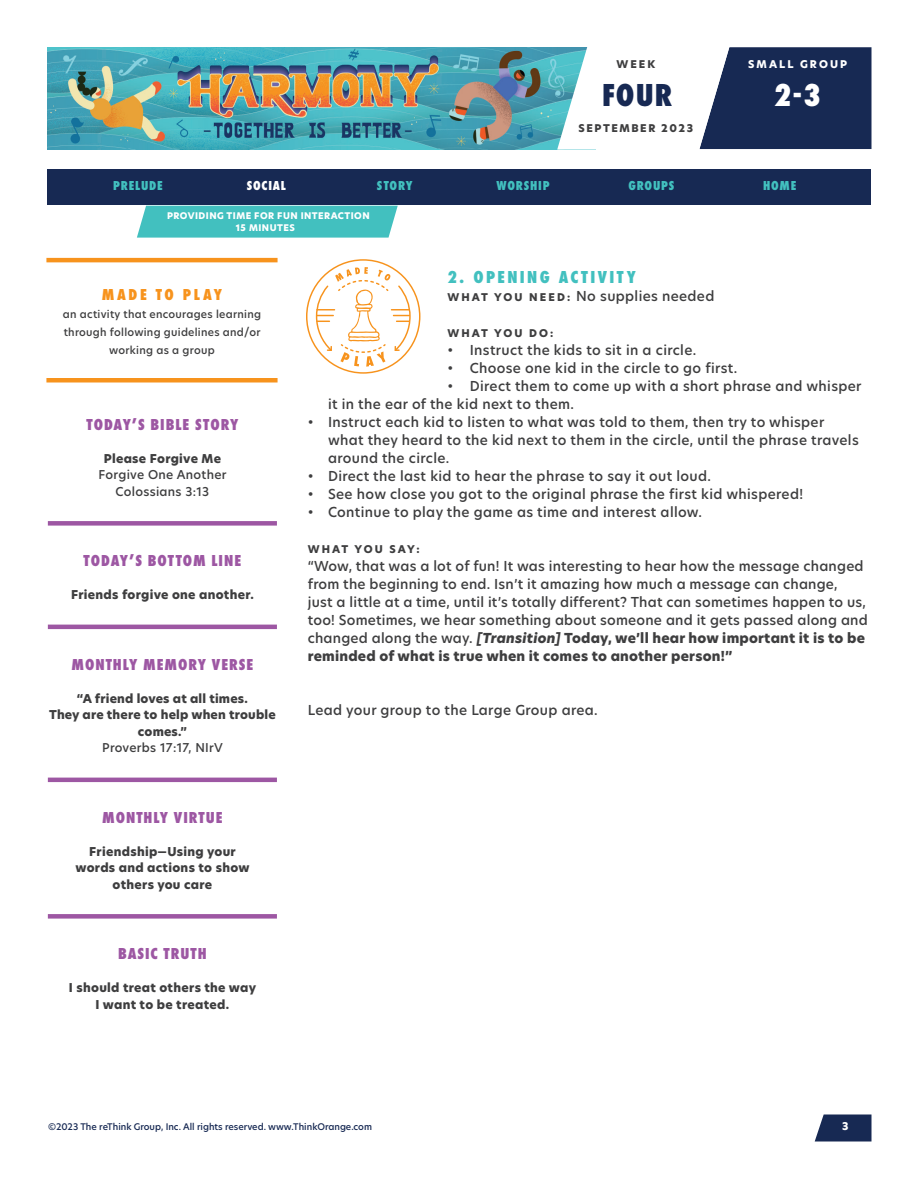
<style>
.page{position:relative;width:918px;height:1188px;background:#fff}
.page>*{position:absolute;margin:0;border:0;box-sizing:border-box;transform-origin:0 0}
.t1{font:800 33px "Futura PT Cond";color:#172953}
.t2{font:800 33px "Futura PT Cond";color:#fff}
.Paragraph_Style_1{font:800 18px "Futura PT Cond";letter-spacing:.135em;color:#42c0bf}
.t3{font:800 16.5px "Futura PT Cond";letter-spacing:.06em;color:#9d57a3}
.Paragraph_Style_1-2{font:800 16.5px "Futura PT Cond";letter-spacing:.16em;color:#f7931d}
.Paragraph_Style_1-3{font:500 13.5px/18px "New Hero";letter-spacing:.025em;color:#3e3e3f}
.t4{font:800 13.5px "Futura PT Cond";letter-spacing:.06em;color:#42c0bf}
.t5{font:800 13.5px "Futura PT Cond";letter-spacing:.06em;color:#fff}
.t6{font:800 12px/16.5px "New Hero";letter-spacing:.025em;color:#3e3e3f;text-align:center}
.t7{font:500 12px/16.5px "New Hero";letter-spacing:.025em;color:#3e3e3f;text-align:center}
.Paragraph_Style_1-4{font:500 10.5px/18px "New Hero";letter-spacing:.025em;color:#3e3e3f;text-align:center}
.Paragraph_Style_1-5{font:800 10.5px "New Hero";letter-spacing:.15em;color:#3e3e3f}
.t8{font:800 10.5px "New Hero";letter-spacing:.2em;color:#fff}
.Paragraph_Style_1-6{font:800 10.5px "New Hero";letter-spacing:.18em;color:#3e3e3f}
.Paragraph_Style_1-7{font:800 10.5px "New Hero";letter-spacing:.2em;color:#3e3e3f}
.t9{font:500 9px "New Hero";color:#172953}
.t10{font:800 9px/12px "New Hero";letter-spacing:.05em;color:#fff}
.s1{font-weight:800;font-size:10.5px}
.s2{font-weight:800;font-style:italic}
.s3{font-weight:800}
</style>
<div class="page">
<img style="left:47px;top:47px;width:510px;height:102px">
<svg style="left:815px;top:1114px;width:57px;height:28px;background:#314166"></svg>
<svg style="left:557px;top:47px;width:315px;height:103px"></svg>
<div style="left:48px;top:521px;width:229px;height:5px;background:#9d57a3"></div>
<hr style="left:48px;top:625px;width:229px;height:4px;background:#9d57a3">
<hr style="left:48px;top:778px;width:229px;height:4px;background:#9d57a3">
<div style="left:48px;top:914px;width:229px;height:5px;background:#9d57a3"></div>
<div style="left:137px;top:206px;width:261px;height:32px;background:#42c0bf"></div>
<div style="left:47px;top:170px;width:824px;height:36px;background:#172953"></div>
<svg style="left:306px;top:259px;width:114px;height:115px"></svg>
<hr style="left:46px;top:378px;width:232px;height:4px;background:#f7931d">
<hr style="left:46px;top:258px;width:232px;height:4px;background:#f7931d">
<p class="Paragraph_Style_1-5" style="left:616px;top:57px;width:40px">WEEK</p>
<h1 class="t1" style="left:602px;top:76px;width:72px">FOUR</h1>
<p class="Paragraph_Style_1-5" style="left:578px;top:121px;width:116px">SEPTEMBER 2023</p>
<p class="t8" style="left:748px;top:57px;width:101px">SMALL GROUP</p>
<h1 class="t2" style="left:774px;top:76px;width:49px">2-3</h1>
<p class="t4" style="left:113px;top:177px;width:51px">PRELUDE</p>
<p class="t5" style="left:247px;top:177px;width:41px">SOCIAL</p>
<p class="t4" style="left:377px;top:177px;width:37px">STORY</p>
<p class="t4" style="left:497px;top:177px;width:55px">WORSHIP</p>
<p class="t4" style="left:628px;top:177px;width:47px">GROUPS</p>
<p class="t4" style="left:763px;top:177px;width:35px">HOME</p>
<p class="t10" style="left:236px;top:210px;width:135px;text-indent:-69px">PROVIDING TIME FOR FUN INTERACTION<br>15 MINUTES</p>
<p class="Paragraph_Style_1-2" style="left:102px;top:285px;width:122px">MADE TO PLAY</p>
<p class="Paragraph_Style_1-4" style="left:63px;top:305px;width:200px">an activity that encourages learning through following guidelines and/or working as a group</p>
<p class="t3" style="left:86px;top:414px;width:153px">TODAY’S BIBLE STORY</p>
<p class="t6" style="left:104px;top:450px;width:119px">Please Forgive Me</p>
<p class="t7" style="left:99px;top:466px;width:130px">Forgive One Another<br>Colossians 3:13</p>
<p class="t3" style="left:84px;top:551px;width:159px">TODAY’S BOTTOM LINE</p>
<p class="t6" style="left:71px;top:587px;width:184px">Friends forgive one another.</p>
<p class="t3" style="left:71px;top:654px;width:183px">MONTHLY MEMORY VERSE</p>
<p class="t6" style="left:49px;top:690px;width:228px">“A friend loves at all times.<br>They are there to help when trouble comes.”</p>
<p class="t7" style="left:102px;top:739px;width:122px">Proverbs 17:17, NIrV</p>
<p class="t3" style="left:102px;top:807px;width:122px">MONTHLY VIRTUE</p>
<p class="t6" style="left:76px;top:843px;width:176px">Friendship—Using your words and actions to show others you care</p>
<p class="t3" style="left:118px;top:944px;width:90px">BASIC TRUTH</p>
<p class="t6" style="left:69px;top:980px;width:189px">I should treat others the way<br>I want to be treated.</p>
<p class="Paragraph_Style_1" style="left:447px;top:267px;width:190px">2. OPENING ACTIVITY</p>
<p class="Paragraph_Style_1-3" style="left:447px;top:287px;width:268px"><span class="s1">W H AT YO U N E E D :</span> No supplies needed</p>
<p class="Paragraph_Style_1-7" style="left:447px;top:326px;width:108px">WHAT YOU DO:</p>
<p class="Paragraph_Style_1-3" style="left:447px;top:341px;width:250px">• Instruct the kids to sit in a circle.</p>
<p class="Paragraph_Style_1-3" style="left:447px;top:359px;width:291px">• Choose one kid in the circle to go first.</p>
<p class="Paragraph_Style_1-3" style="left:328px;top:377px;width:535px;text-indent:119px">• Direct them to come up with a short phrase and whisper it in the ear of the kid next to them.</p>
<p class="Paragraph_Style_1-3" style="left:328px;top:413px;width:532px;text-indent:-20px">• Instruct each kid to listen to what was told to them, then try to whisper what they heard to the kid next to them in the circle, until the phrase travels around the circle.</p>
<p class="Paragraph_Style_1-3" style="left:308px;top:467px;width:405px">• Direct the last kid to hear the phrase to say it out loud.</p>
<p class="Paragraph_Style_1-3" style="left:308px;top:485px;width:497px">• See how close you got to the original phrase the first kid whispered!</p>
<p class="Paragraph_Style_1-3" style="left:308px;top:503px;width:396px">• Continue to play the game as time and interest allow.</p>
<p class="Paragraph_Style_1-6" style="left:308px;top:542px;width:113px">WHAT YOU SAY:</p>
<p class="Paragraph_Style_1-3" style="left:308px;top:557px;width:562px">“Wow, that was a lot of fun! It was interesting to hear how the message changed from the beginning to end. Isn’t it amazing how much a message can change,<br>just a little at a time, until it’s totally different? That can sometimes happen to us, too! Sometimes, we hear something about someone and it gets passed along and changed along the way. <span class="s2">[Transition]</span> <span class="s3">Today, we’ll hear how important it is to be reminded of what is true when it comes to another person!”</span></p>
<p class="Paragraph_Style_1-3" style="left:308px;top:701px;width:292px">Lead your group to the Large Group area.</p>
<p class="t9" style="left:48px;top:1120px;width:326px">©2023 The reThink Group, Inc. All rights reserved. www.ThinkOrange.com</p>
<p class="t8" style="left:842px;top:1118px;width:8px">3</p>
</div>
